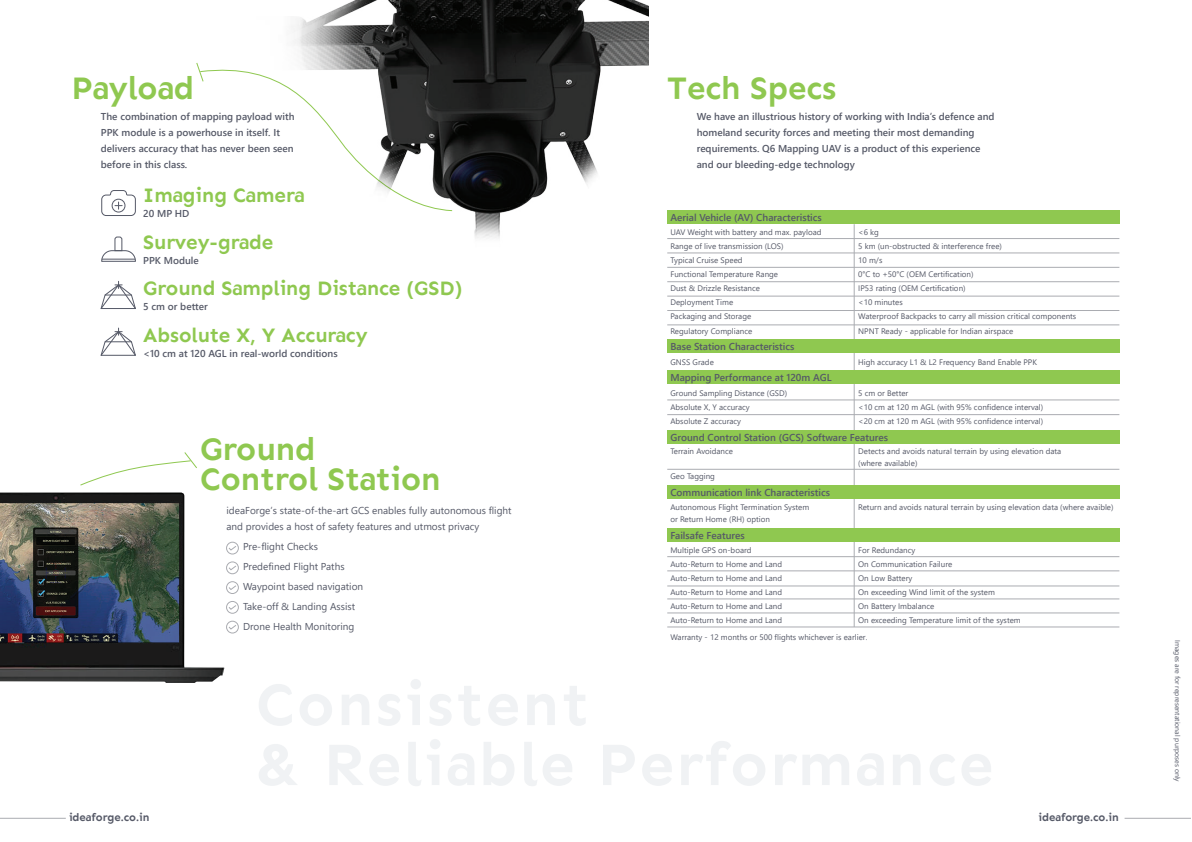
<style>
.page{position:relative;width:1192px;height:842px;background:#fff}
.page>*{position:absolute;margin:0;border:0;box-sizing:border-box;transform-origin:0 0}
.t1{font:32px/30px "Nothing Up My Pleasure";color:#8fc850}
.t2{font:20px "Nothing Up My Pleasure";color:#8fc850}
.t3{font:11px "Nothing Up My Pleasure";color:#555967}
.t4{font:600 10px/16px "Segoe UI";color:#555967}
.t5{font:10px/20px "Segoe UI";color:#555967}
.t6{font:8px/14px "Segoe UI";color:#555967}
.t7{font:7px "Segoe UI";color:#555967}
</style>
<div class="page">
<hr style="left:0;top:818px;width:66px;height:1px;background:#aaacb1">
<hr style="left:853px;top:224px;width:1px;height:403px;background:#aaacb1">
<div style="left:667px;top:211px;width:451px;height:13px;background:#8fc850"></div>
<div style="left:667px;top:340px;width:451px;height:13px;background:#8fc850"></div>
<div style="left:667px;top:371px;width:451px;height:13px;background:#8fc850"></div>
<div style="left:667px;top:431px;width:451px;height:13px;background:#8fc850"></div>
<div style="left:667px;top:485px;width:451px;height:14px;background:#8fc850"></div>
<div style="left:667px;top:528px;width:451px;height:14px;background:#8fc850"></div>
<hr style="left:667px;top:238px;width:451px;height:1px;background:#aaacb1">
<hr style="left:667px;top:253px;width:451px;height:1px;background:#aaacb1">
<hr style="left:667px;top:267px;width:451px;height:1px;background:#aaacb1">
<hr style="left:667px;top:281px;width:451px;height:1px;background:#aaacb1">
<hr style="left:667px;top:296px;width:451px;height:1px;background:#aaacb1">
<hr style="left:667px;top:310px;width:451px;height:1px;background:#aaacb1">
<hr style="left:667px;top:325px;width:451px;height:1px;background:#aaacb1">
<hr style="left:667px;top:400px;width:451px;height:1px;background:#aaacb1">
<hr style="left:667px;top:414px;width:451px;height:1px;background:#aaacb1">
<hr style="left:667px;top:556px;width:451px;height:1px;background:#aaacb1">
<hr style="left:667px;top:469px;width:451px;height:1px;background:#aaacb1">
<hr style="left:667px;top:571px;width:451px;height:1px;background:#aaacb1">
<hr style="left:667px;top:586px;width:451px;height:1px;background:#aaacb1">
<hr style="left:667px;top:599px;width:451px;height:1px;background:#aaacb1">
<hr style="left:667px;top:613px;width:451px;height:1px;background:#aaacb1">
<hr style="left:667px;top:627px;width:451px;height:1px;background:#aaacb1">
<hr style="left:1124px;top:818px;width:66px;height:1px;background:#aaacb1">
<svg style="left:101px;top:190px;width:35px;height:26px"></svg>
<div style="left:226px;top:542px;width:13px;height:12px;border:1px solid #aaacb1;border-radius:50%"></div>
<svg style="left:227px;top:545px;width:10px;height:6px"></svg>
<div style="left:226px;top:561px;width:13px;height:13px;border:1px solid #aaacb1;border-radius:50%"></div>
<svg style="left:227px;top:565px;width:10px;height:6px"></svg>
<div style="left:226px;top:581px;width:13px;height:13px;border:1px solid #aaacb1;border-radius:50%"></div>
<svg style="left:227px;top:584px;width:10px;height:7px"></svg>
<div style="left:226px;top:601px;width:13px;height:13px;border:1px solid #aaacb1;border-radius:50%"></div>
<svg style="left:227px;top:604px;width:10px;height:6px"></svg>
<div style="left:226px;top:621px;width:13px;height:12px;border:1px solid #aaacb1;border-radius:50%"></div>
<svg style="left:227px;top:624px;width:10px;height:6px"></svg>
<svg style="left:80px;top:452px;width:117px;height:34px"></svg>
<img style="left:0;top:492px;width:224px;height:191px">
<img style="left:256px;top:0;width:392px;height:238px">
<svg style="left:101px;top:236px;width:35px;height:26px"></svg>
<svg style="left:100px;top:281px;width:36px;height:28px"></svg>
<svg style="left:100px;top:328px;width:36px;height:28px"></svg>
<h1 class="t1" style="left:71px;top:73px;width:124px">Payload</h1>
<p class="t4" style="left:101px;top:107px;width:195px">The combination of mapping payload with PPK module is a powerhouse in itself. It delivers accuracy that has never been seen before in this class.</p>
<h2 class="t2" style="left:143px;top:184px;width:163px">Imaging Camera</h2>
<p class="t4" style="left:143px;top:205px;width:48px">20 MP HD</p>
<h2 class="t2" style="left:143px;top:231px;width:132px">Survey-grade</h2>
<p class="t4" style="left:143px;top:251px;width:57px">PPK Module</p>
<h2 class="t2" style="left:143px;top:277px;width:321px">Ground Sampling Distance (GSD)</h2>
<p class="t4" style="left:143px;top:298px;width:66px">5 cm or better</p>
<h2 class="t2" style="left:143px;top:324px;width:226px">Absolute X, Y Accuracy</h2>
<p class="t4" style="left:143px;top:344px;width:196px">&lt;10 cm at 120 AGL in real-world conditions</p>
<h1 class="t1" style="left:200px;top:435px;width:242px">Ground<br>Control Station</h1>
<p class="t5" style="left:226px;top:501px;width:286px;line-height:16px">ideaForge’s state-of-the-art GCS enables fully autonomous flight and provides a host of safety features and utmost privacy</p>
<p class="t5" style="left:243px;top:535px;width:122px">Pre-flight Checks<br>Predefined Flight Paths<br>Waypoint based navigation<br>Take-off &amp; Landing Assist<br>Drone Health Monitoring</p>
<h3 class="t3" style="left:69px;top:811px;width:82px">ideaforge.co.in</h3>
<h1 class="t1" style="left:667px;top:73px;width:170px">Tech Specs</h1>
<p class="t4" style="left:696px;top:107px;width:299px">We have an illustrious history of working with India’s defence and homeland security forces and meeting their most demanding requirements. Q6 Mapping UAV is a product of this experience and our bleeding-edge technology</p>
<p class="t4" style="left:670px;top:208px;width:153px">Aerial Vehicle (AV) Characteristics</p>
<p class="t6" style="left:670px;top:224px;width:153px">UAV Weight with battery and max. payload<br>Range of live transmission (LOS)<br>Typical Cruise Speed<br>Functional Temperature Range<br>Dust &amp; Drizzle Resistance<br>Deployment Time<br>Packaging and Storage</p>
<p class="t6" style="left:670px;top:323px;width:83px">Regulatory Compliance</p>
<p class="t4" style="left:670px;top:337px;width:125px">Base Station Characteristics</p>
<p class="t6" style="left:670px;top:354px;width:45px">GNSS Grade</p>
<p class="t4" style="left:670px;top:368px;width:163px">Mapping Performance at 120m AGL</p>
<p class="t6" style="left:670px;top:385px;width:118px">Ground Sampling Distance (GSD)<br>Absolute X, Y accuracy<br>Absolute Z accuracy</p>
<p class="t4" style="left:670px;top:428px;width:219px">Ground Control Station (GCS) Software Features</p>
<p class="t6" style="left:670px;top:443px;width:64px">Terrain Avoidance</p>
<p class="t6" style="left:670px;top:468px;width:46px">Geo Tagging</p>
<p class="t4" style="left:670px;top:483px;width:161px">Communication link Characteristics</p>
<p class="t6" style="left:670px;top:500px;width:140px;line-height:12px">Autonomous Flight Termination System or Return Home (RH) option</p>
<p class="t4" style="left:670px;top:526px;width:76px">Failsafe Features</p>
<p class="t6" style="left:670px;top:542px;width:113px">Multiple GPS on-board<br>Auto-Return to Home and Land<br>Auto-Return to Home and Land<br>Auto-Return to Home and Land<br>Auto-Return to Home and Land<br>Auto-Return to Home and Land</p>
<p class="t6" style="left:670px;top:630px;width:198px">Warranty - 12 months or 500 flights whichever is earlier.</p>
<p class="t6" style="left:858px;top:224px;width:219px">&lt;6 kg<br>5 km (un-obstructed &amp; interference free)<br>10 m/s<br>0°C to +50°C (OEM Certification)<br>IP53 rating (OEM Certification)<br>&lt;10 minutes<br>Waterproof Backpacks to carry all mission critical components</p>
<p class="t6" style="left:858px;top:323px;width:157px">NPNT Ready - applicable for Indian airspace</p>
<p class="t6" style="left:858px;top:354px;width:180px">High accuracy L1 &amp; L2 Frequency Band Enable PPK</p>
<p class="t6" style="left:858px;top:385px;width:186px">5 cm or Better<br>&lt;10 cm at 120 m AGL (with 95% confidence interval) &lt;20 cm at 120 m AGL (with 95% confidence interval)</p>
<p class="t6" style="left:858px;top:444px;width:204px;line-height:12px">Detects and avoids natural terrain by using elevation data (where available)</p>
<p class="t6" style="left:858px;top:499px;width:257px">Return and avoids natural terrain by using elevation data (where avaible)</p>
<p class="t6" style="left:858px;top:542px;width:164px">For Redundancy<br>On Communication Failure<br>On Low Battery<br>On exceeding Wind limit of the system<br>On Battery Imbalance<br>On exceeding Temperature limit of the system</p>
<h3 class="t3" style="left:1038px;top:811px;width:82px">ideaforge.co.in</h3>
<p class="t7" style="left:1183px;top:640px;width:143px;rotate:90deg">Images are for representational purposes only</p>
</div>
